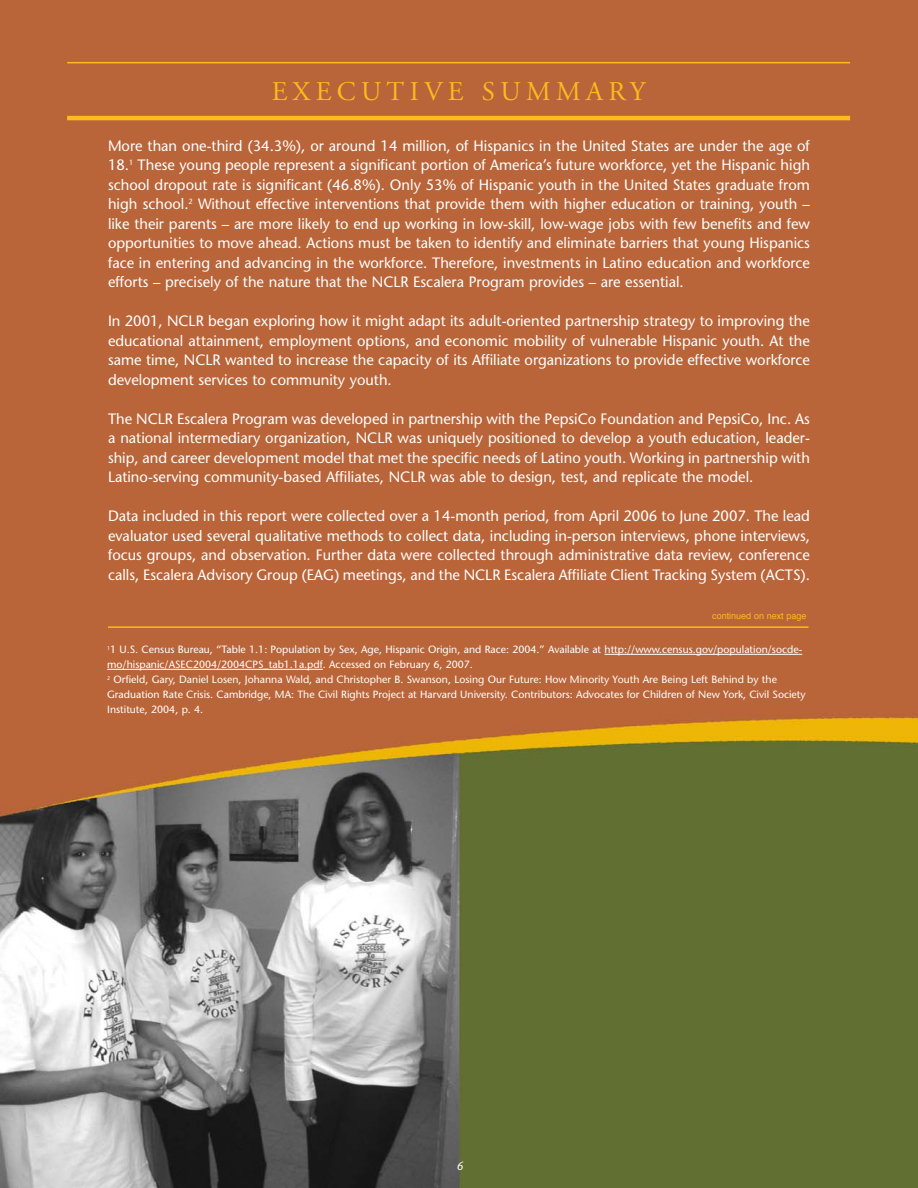
<style>
.page{position:relative;width:918px;height:1188px;background:#fff}
.page>*{position:absolute;margin:0;border:0;box-sizing:border-box;transform-origin:0 0}
.t1{font:27px "Adobe Garamond";letter-spacing:.2em;color:#ffba1d}
.t2{font:15px/19.5px "Stone Sans";color:#fff;text-align:justify}
.t3{font:italic 12px "Stone Sans";color:#fff}
.t4{font:10.5px/15px "Stone Sans";color:#fff}
.t5{font:9px "Helvetica";color:#ffba1d}
</style>
<div class="page">
<img style="left:0;top:0;width:918px;height:1188px">
<hr style="left:67px;top:62px;width:783px;height:1px;background:#ffba1d">
<hr style="left:67px;top:116px;width:783px;height:4px;background:#ffba1d">
<hr style="left:605px;top:654px;width:55px;height:1px;background:#fff">
<hr style="left:659px;top:654px;width:140px;height:1px;background:#fff">
<hr style="left:107px;top:669px;width:216px;height:1px;background:#fff">
<hr style="left:108px;top:626px;width:701px;height:2px;background:#ffba1d">
<p class="t1" style="left:272px;top:80px;width:375px">EXECUTIVE SUMMARY</p>
<p class="t2" style="left:108px;top:137px;width:704px">More than one-third (34.3%), or around 14 million, of Hispanics in the United States are under the age of 18.<sup>1</sup> These young people represent a significant portion of America’s future workforce, yet the Hispanic high school dropout rate is significant (46.8%). Only 53% of Hispanic youth in the United States graduate from high school.<sup>2</sup> Without effective interventions that provide them with higher education or training, youth – like their parents – are more likely to end up working in low-skill, low-wage jobs with few benefits and few opportunities to move ahead. Actions must be taken to identify and eliminate barriers that young Hispanics face in entering and advancing in the workforce. Therefore, investments in Latino education and workforce efforts – precisely of the nature that the NCLR Escalera Program provides – are essential.</p>
<p class="t2" style="left:108px;top:313px;width:704px">In 2001, NCLR began exploring how it might adapt its adult-oriented partnership strategy to improving the educational attainment, employment options, and economic mobility of vulnerable Hispanic youth. At the same time, NCLR wanted to increase the capacity of its Affiliate organizations to provide effective workforce development services to community youth.</p>
<p class="t2" style="left:108px;top:410px;width:704px">The NCLR Escalera Program was developed in partnership with the PepsiCo Foundation and PepsiCo, Inc. As a national intermediary organization, NCLR was uniquely positioned to develop a youth education, leader&shy;ship, and career development model that met the specific needs of Latino youth. Working in partnership with Latino-serving community-based Affiliates, NCLR was able to design, test, and replicate the model.</p>
<p class="t2" style="left:108px;top:508px;width:704px">Data included in this report were collected over a 14-month period, from April 2006 to June 2007. The lead evaluator used several qualitative methods to collect data, including in-person interviews, phone interviews, focus groups, and observation. Further data were collected through administrative data review, conference calls, Escalera Advisory Group (EAG) meetings, and the NCLR Escalera Affiliate Client Tracking System (ACTS).</p>
<p class="t5" style="left:712px;top:612px;width:96px">continued on next page</p>
<p class="t4" style="left:107px;top:643px;width:700px"><sup>1</sup>1 U.S. Census Bureau, “Table 1.1: Population by Sex, Age, Hispanic Origin, and Race: 2004.” Available at http://www.census.gov/population/socde&shy;mo/hispanic/ASEC2004/2004CPS_tab1.1a.pdf. Accessed on February 6, 2007.<br><sup>2</sup> Orfield, Gary, Daniel Losen, Johanna Wald, and Christopher B. Swanson, Losing Our Future: How Minority Youth Are Being Left Behind by the Graduation Rate Crisis. Cambridge, MA: The Civil Rights Project at Harvard University. Contributors: Advocates for Children of New York, Civil Society Institute, 2004, p. 4.</p>
<p class="t3" style="left:457px;top:1161px;width:8px">6</p>
</div>
